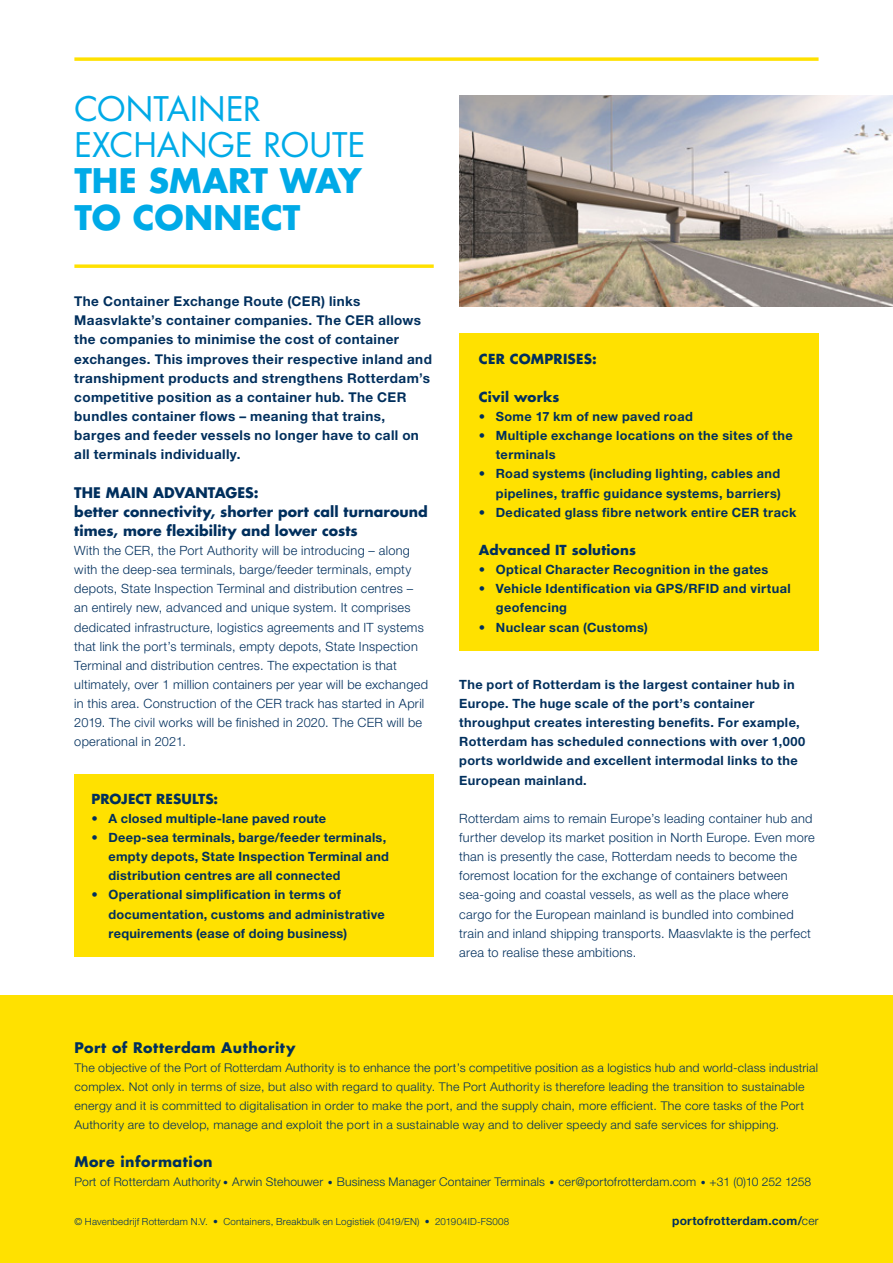
<style>
.page{position:relative;width:893px;height:1263px;background:#fff}
.page>*{position:absolute;margin:0;border:0;box-sizing:border-box;transform-origin:0 0}
.t1{font:33px/36.3px "Futura Std";color:#00aae7}
.t2{font:700 33px/36.3px "Futura Std";color:#00aae7}
.t3{font:700 14.25px/19.2px "Futura Std";letter-spacing:.01em;color:#002f5d}
.t4{font:700 14.25px "Futura Std";letter-spacing:.035em;color:#002f5d}
.t5{font:700 13.5px/19.2px "Helvetica Neue LT Std";letter-spacing:.03em;color:#002f5d}
.t6{font:700 13.5px "Futura Std";letter-spacing:.015em;color:#002f5d}
.t7{font:300 12.75px/19.2px "Helvetica Neue LT Std";letter-spacing:.02em;color:#002f5d}
.t8{font:700 12.75px/19.2px "Helvetica Neue LT Std";letter-spacing:.03em;color:#002f5d}
.t9{font:300 12px/19.2px "Helvetica Neue LT Std";letter-spacing:.02em;color:#002f5d}
.t10{font:700 12px "Helvetica Neue LT Std";letter-spacing:.02em;color:#002f5d}
.t11{font:300 9.75px "Helvetica Neue LT Std";letter-spacing:.02em;color:#002f5d}
.s1{font-size:9.75px}
.s2{font-weight:300}
</style>
<div class="page">
<div style="left:0;top:995px;width:893px;height:268px;background:#ffe100"></div>
<div style="left:459px;top:333px;width:360px;height:318px;background:#ffe100"></div>
<div style="left:74px;top:774px;width:360px;height:183px;background:#ffe100"></div>
<img style="left:459px;top:96px;width:434px;height:210px">
<svg style="left:74px;top:57px;width:745px;height:4px;background:#ffe522"></svg>
<svg style="left:74px;top:264px;width:360px;height:4px"></svg>
<h1 class="t1" style="left:74px;top:91px;width:292px">CONTAINER<br>EXCHANGE ROUTE</h1>
<h1 class="t2" style="left:74px;top:162px;width:289px">THE SMART WAY<br>TO CONNECT</h1>
<p class="t5" style="left:74px;top:291px;width:359px">The Container Exchange Route (CER) links Maasvlakte’s container companies. The CER allows the companies to minimise the cost of container exchanges. This improves their respective inland and transhipment products and strengthens Rotterdam’s competitive position as a container hub. The CER bundles container flows – meaning that trains, barges and feeder vessels no longer have to call on all terminals individually.</p>
<p class="t3" style="left:74px;top:482px;width:355px">THE MAIN ADVANTAGES:<br>better connectivity, shorter port call turnaround times, more flexibility and lower costs</p>
<p class="t7" style="left:74px;top:540px;width:355px">With the CER, the Port Authority will be introducing – along with the deep-sea terminals, barge/feeder terminals, empty depots, State Inspection Terminal and distribution centres – an entirely new, advanced and unique system. It comprises dedicated infrastructure, logistics agreements and IT systems that link the port’s terminals, empty depots, State Inspection Terminal and distribution centres. The expectation is that ultimately, over 1 million containers per year will be exchanged in this area. Construction of the CER track has started in April 2019. The civil works will be finished in 2020. The CER will be operational in 2021.</p>
<p class="t6" style="left:92px;top:790px;width:128px">PROJECT RESULTS:</p>
<p class="t8" style="left:92px;top:808px;width:236px">• A closed multiple-lane paved route</p>
<p class="t8" style="left:109px;top:827px;width:282px;text-indent:-17px">• Deep-sea terminals, barge/feeder terminals, empty depots, State Inspection Terminal and distribution centres are all connected</p>
<p class="t8" style="left:109px;top:885px;width:278px;text-indent:-17px">• Operational simplification in terms of documentation, customs and administrative requirements (ease of doing business)</p>
<p class="t6" style="left:479px;top:350px;width:119px">CER COMPRISES:</p>
<p class="t6" style="left:479px;top:388px;width:82px">Civil works</p>
<p class="t8" style="left:479px;top:407px;width:216px">• Some 17 km of new paved road</p>
<p class="t8" style="left:496px;top:426px;width:299px;text-indent:-17px">• Multiple exchange locations on the sites of the terminals</p>
<p class="t8" style="left:479px;top:464px;width:303px;text-align:right">• Road systems (including lighting, cables and pipelines, traffic guidance systems, barriers)</p>
<p class="t8" style="left:479px;top:502px;width:319px">• Dedicated glass fibre network entire CER track</p>
<p class="t6" style="left:479px;top:541px;width:159px">Advanced IT solutions</p>
<p class="t8" style="left:479px;top:560px;width:291px">• Optical Character Recognition in the gates</p>
<p class="t8" style="left:496px;top:579px;width:296px;text-indent:-17px">• Vehicle Identification via GPS/RFID and virtual geofencing</p>
<p class="t8" style="left:479px;top:617px;width:171px">• Nuclear scan (Customs)</p>
<p class="t8" style="left:459px;top:674px;width:347px">The port of Rotterdam is the largest container hub in Europe. The huge scale of the port’s container throughput creates interesting benefits. For example, Rotterdam has scheduled connections with over 1,000 ports worldwide and excellent intermodal links to the European mainland.</p>
<p class="t7" style="left:459px;top:808px;width:357px">Rotterdam aims to remain Europe’s leading container hub and further develop its market position in North Europe. Even more than is presently the case, Rotterdam needs to become the foremost location for the exchange of containers between sea-going and coastal vessels, as well as the place where cargo for the European mainland is bundled into combined train and inland shipping transports. Maasvlakte is the perfect area to realise these ambitions.</p>
<p class="t4" style="left:74px;top:1038px;width:222px">Port of Rotterdam Authority</p>
<p class="t9" style="left:74px;top:1057px;width:745px">The objective of the Port of Rotterdam Authority is to enhance the port’s competitive position as a logistics hub and world-class industrial complex. Not only in terms of size, but also with regard to quality. The Port Authority is therefore leading the transition to sustainable energy and it is committed to digitalisation in order to make the port, and the supply chain, more efficient. The core tasks of the Port Authority are to develop, manage and exploit the port in a sustainable way and to deliver speedy and safe services for shipping.</p>
<p class="t4" style="left:74px;top:1152px;width:140px">More information</p>
<p class="t9" style="left:74px;top:1172px;width:738px">Port of Rotterdam Authority <span class="s1">•</span> Arwin Stehouwer <span class="s1">•</span> Business Manager Container Terminals <span class="s1">•</span> cer@portofrotterdam.com <span class="s1">•</span> +31 (0)10 252 1258</p>
<p class="t10" style="left:672px;top:1213px;width:148px">portofrotterdam.com/<span class="s2">cer</span></p>
<p class="t11" style="left:74px;top:1215px;width:436px">© Havenbedrijf Rotterdam N.V. • Containers, Breakbulk en Logistiek (0419/EN) • 201904ID-FS008</p>
</div>
